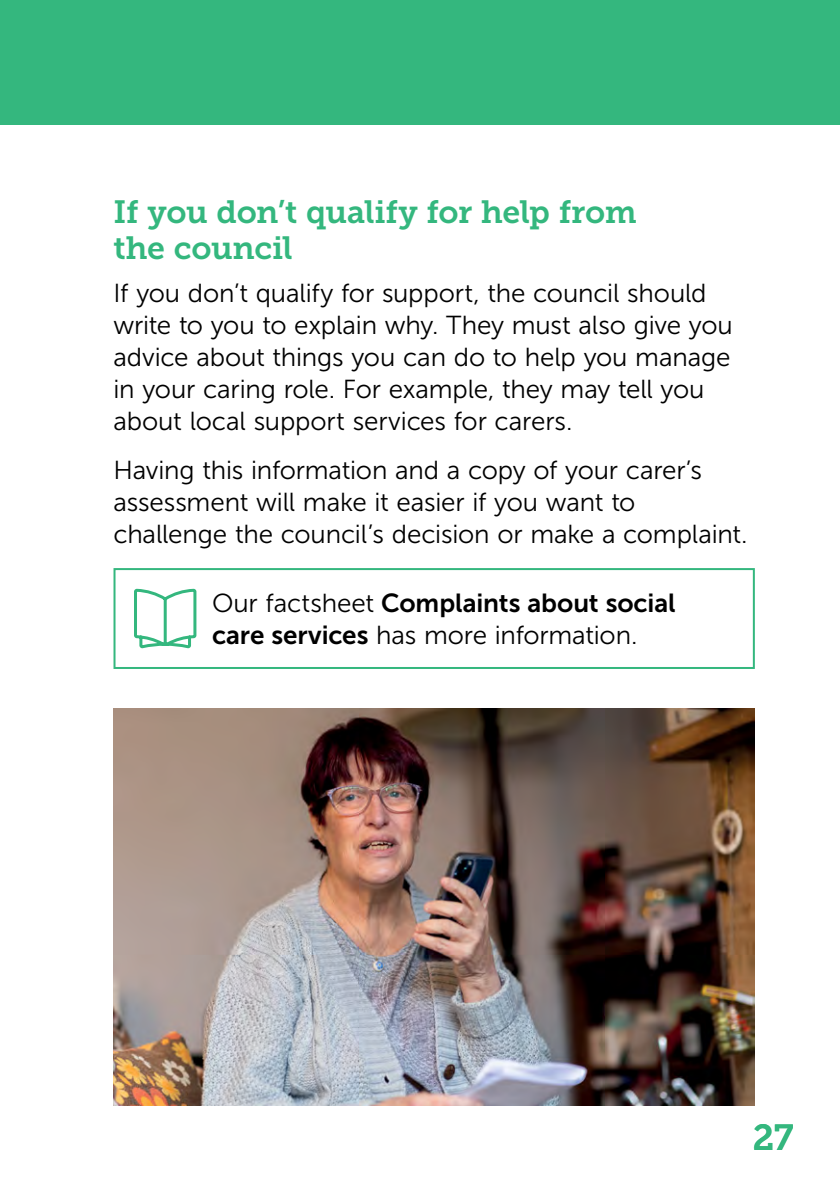
<style>
.page{position:relative;width:840px;height:1191px;background:#fff}
.page>*{position:absolute;margin:0;border:0;box-sizing:border-box;transform-origin:0 0}
.t1{font:36px "Museo Slab 700";color:#34b77e}
.t2{font:32px/36px "Museo Slab 700";letter-spacing:-.015em;color:#34b77e}
.Body{font:26px/32px "Museo Sans 300";letter-spacing:-.005em;color:#000}
.Body-2{font:26px/32px "Museo Sans 700";letter-spacing:-.005em;color:#000}
.s1{font-family:"Museo Sans 300"}
</style>
<div class="page">
<div style="left:0;top:0;width:839px;height:125px;background:#34b77e"></div>
<svg style="left:134px;top:588px;width:63px;height:61px"></svg>
<img style="left:113px;top:709px;width:641px;height:397px">
<div style="left:113px;top:568px;width:641px;height:101px;border:2px solid #34b77e"></div>
<h3 class="t2" style="left:113px;top:194px;width:524px">If you don’t qualify for help from the council</h3>
<p class="Body" style="left:113px;top:277px;width:620px">If you don’t qualify for support, the council should write to you to explain why. They must also give you advice about things you can do to help you manage in your caring role. For example, they may tell you about local support services for carers.</p>
<p class="Body" style="left:113px;top:454px;width:635px">Having this information and a copy of your carer’s assessment will make it easier if you want to challenge the council’s decision or make a complaint.</p>
<p class="Body-2" style="left:212px;top:587px;width:465px"><span class="s1">Our factsheet</span> Complaints about social care services <span class="s1">has more information.</span></p>
<h1 class="t1" style="left:752px;top:1117px;width:42px">27</h1>
</div>
